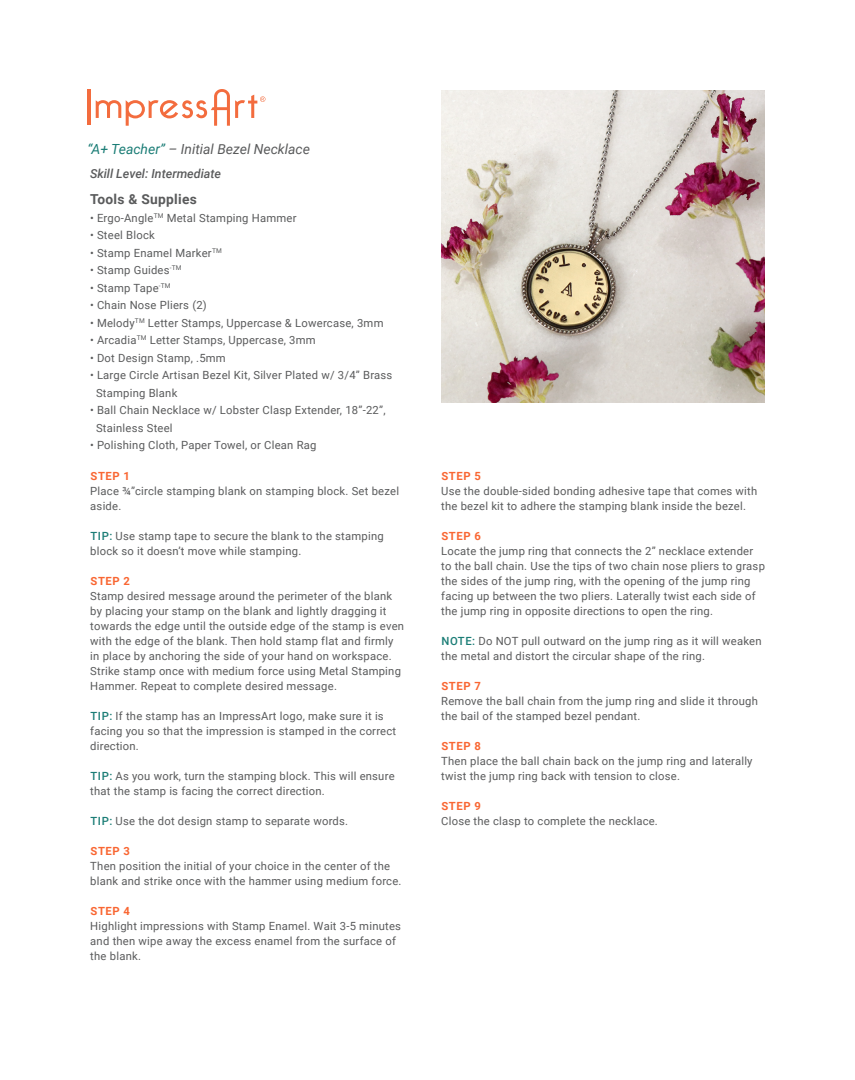
<style>
.page{position:relative;width:855px;height:1080px;background:#fff}
.page>*{position:absolute;margin:0;border:0;box-sizing:border-box;transform-origin:0 0}
.t1{font:italic 14px "Roboto";color:#5a5b5c}
.t2{font:700 13.75px "Roboto";letter-spacing:.02em;color:#5a5b5c}
.t3{font:italic 500 12.5px "Roboto";color:#5a5b5c}
.t4{font:11.25px/15px "Roboto";letter-spacing:.02em;color:#5a5b5c}
.t5{font:700 11.25px "Roboto";letter-spacing:.055em;color:#f96632}
.s1{color:#1b7d76}
.s2{font-weight:700;color:#f96632}
.s3{font-weight:500;color:#1b7d76}
</style>
<div class="page">
<img style="left:441px;top:90px;width:324px;height:313px">
<hr style="left:88px;top:90px;width:3px;height:35px;background:#f36c3e">
<svg style="left:96px;top:89px;width:169px;height:37px"></svg>
<p class="t1" style="left:88px;top:139px;width:224px"><span class="s1">“A+ Teacher”</span> – Initial Bezel Necklace</p>
<p class="t3" style="left:90px;top:165px;width:133px">Skill Level: Intermediate</p>
<p class="t2" style="left:90px;top:190px;width:108px">Tools &amp; Supplies</p>
<p class="t4" style="left:90px;top:210px;width:208px">• Ergo-Angle<sup>TM</sup> Metal Stamping Hammer</p>
<p class="t4" style="left:90px;top:227px;width:66px">• Steel Block</p>
<p class="t4" style="left:90px;top:245px;width:134px">• Stamp Enamel Marker<sup>TM</sup></p>
<p class="t4" style="left:90px;top:262px;width:93px">• Stamp Guides<sup>-TM</sup></p>
<p class="t4" style="left:90px;top:280px;width:82px">• Stamp Tape<sup>-TM</sup></p>
<p class="t4" style="left:90px;top:297px;width:118px">• Chain Nose Pliers (2)</p>
<p class="t4" style="left:90px;top:315px;width:295px">• Melody<sup>TM</sup> Letter Stamps, Uppercase &amp; Lowercase, 3mm</p>
<p class="t4" style="left:90px;top:332px;width:227px">• Arcadia<sup>TM</sup> Letter Stamps, Uppercase, 3mm</p>
<p class="t4" style="left:90px;top:350px;width:137px">• Dot Design Stamp, .5mm</p>
<p class="t4" style="left:96px;top:366px;width:298px;line-height:17.5px;text-indent:-6px">• Large Circle Artisan Bezel Kit, Silver Plated w/ 3/4” Brass<br>Stamping Blank</p>
<p class="t4" style="left:96px;top:401px;width:291px;line-height:17.5px;text-indent:-6px">• Ball Chain Necklace w/ Lobster Clasp Extender, 18”-22”,<br>Stainless Steel</p>
<p class="t4" style="left:90px;top:437px;width:228px">• Polishing Cloth, Paper Towel, or Clean Rag</p>
<p class="t4" style="left:90px;top:468px;width:310px"><span class="s2">STEP 1<br></span>Place ¾”circle stamping blank on stamping block. Set bezel aside.</p>
<p class="t4" style="left:90px;top:528px;width:295px"><span class="s3">TIP:</span> Use stamp tape to secure the blank to the stamping block so it doesn’t move while stamping.</p>
<p class="t5" style="left:91px;top:573px;width:41px">STEP 2</p>
<p class="t4" style="left:90px;top:588px;width:315px">Stamp desired message around the perimeter of the blank by placing your stamp on the blank and lightly dragging it towards the edge until the outside edge of the stamp is even with the edge of the blank. Then hold stamp flat and firmly in place by anchoring the side of your hand on workspace.<br>Strike stamp once with medium force using Metal Stamping Hammer. Repeat to complete desired message.</p>
<p class="t4" style="left:90px;top:708px;width:307px"><span class="s3">TIP:</span> If the stamp has an ImpressArt logo, make sure it is facing you so that the impression is stamped in the correct direction.</p>
<p class="t4" style="left:90px;top:768px;width:306px"><span class="s3">TIP:</span> As you work, turn the stamping block. This will ensure that the stamp is facing the correct direction.</p>
<p class="t4" style="left:91px;top:813px;width:259px"><span class="s3">TIP:</span> Use the dot design stamp to separate words.</p>
<p class="t5" style="left:91px;top:843px;width:41px">STEP 3</p>
<p class="t4" style="left:90px;top:858px;width:313px">Then position the initial of your choice in the center of the blank and strike once with the hammer using medium force.</p>
<p class="t5" style="left:91px;top:903px;width:41px">STEP 4</p>
<p class="t4" style="left:90px;top:918px;width:312px">Highlight impressions with Stamp Enamel. Wait 3-5 minutes and then wipe away the excess enamel from the surface of the blank.</p>
<p class="t5" style="left:441px;top:468px;width:41px">STEP 5</p>
<p class="t4" style="left:441px;top:483px;width:318px">Use the double-sided bonding adhesive tape that comes with the bezel kit to adhere the stamping blank inside the bezel.</p>
<p class="t5" style="left:441px;top:528px;width:41px">STEP 6</p>
<p class="t4" style="left:441px;top:543px;width:325px">Locate the jump ring that connects the 2” necklace extender to the ball chain. Use the tips of two chain nose pliers to grasp the sides of the jump ring, with the opening of the jump ring facing up between the two pliers. Laterally twist each side of the jump ring in opposite directions to open the ring.</p>
<p class="t4" style="left:441px;top:633px;width:322px"><span class="s3">NOTE:</span> Do NOT pull outward on the jump ring as it will weaken the metal and distort the circular shape of the ring.</p>
<p class="t5" style="left:441px;top:678px;width:41px">STEP 7</p>
<p class="t4" style="left:441px;top:693px;width:318px">Remove the ball chain from the jump ring and slide it through the bail of the stamped bezel pendant.</p>
<p class="t5" style="left:441px;top:738px;width:41px">STEP 8</p>
<p class="t4" style="left:441px;top:753px;width:313px">Then place the ball chain back on the jump ring and laterally twist the jump ring back with tension to close.</p>
<p class="t5" style="left:441px;top:798px;width:41px">STEP 9</p>
<p class="t4" style="left:441px;top:813px;width:218px">Close the clasp to complete the necklace.</p>
</div>
